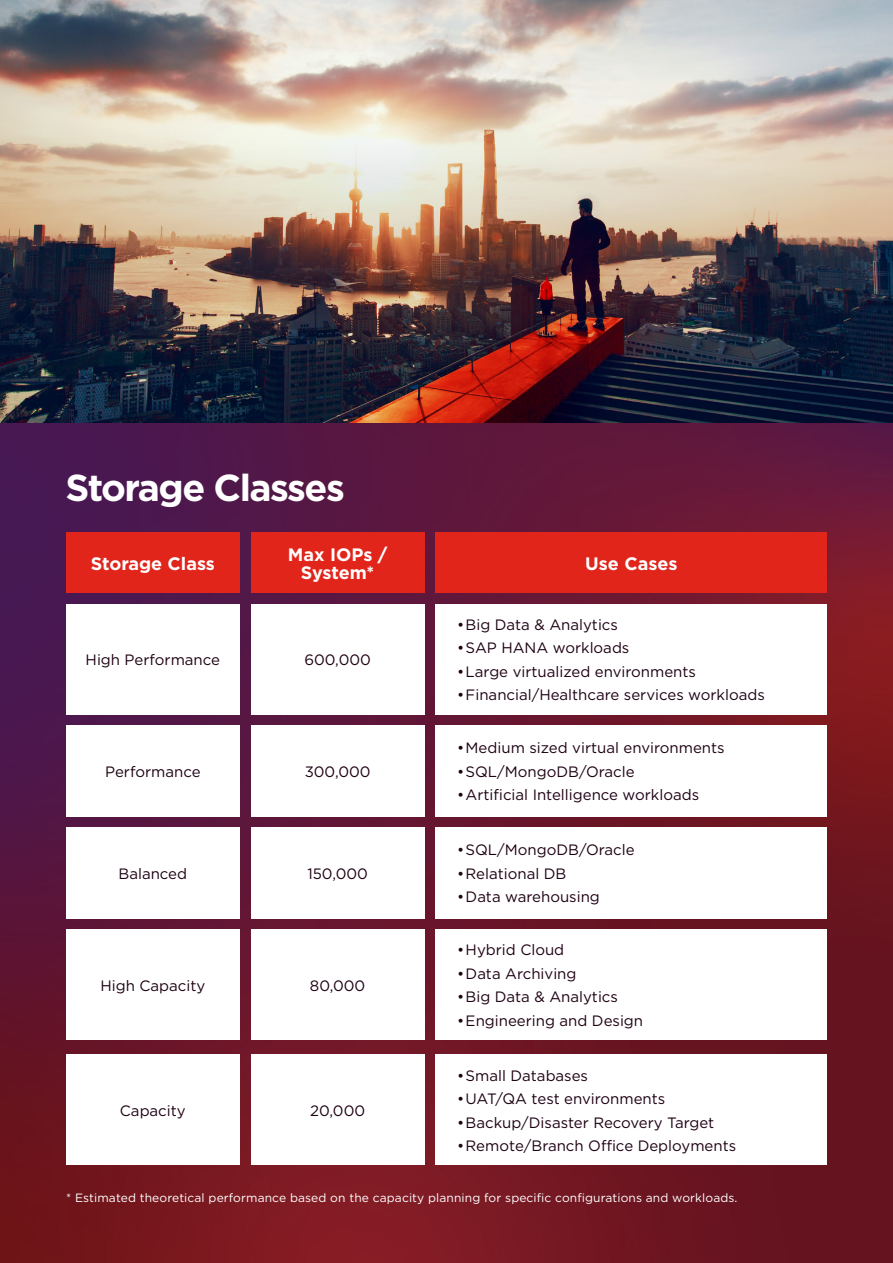
<style>
.page{position:relative;width:893px;height:1263px;background:#fff}
.page>*{position:absolute;margin:0;border:0;box-sizing:border-box;transform-origin:0 0}
.t1{font:700 37.5px "Gotham";letter-spacing:-.04em;color:#fff}
.t2{font:700 18px/18.8px "Gotham";color:#fff;text-align:center}
.t3{font:15px "Gotham";color:#1e0113}
.t4{font:12px "Gotham";letter-spacing:.01em;color:#fff}
</style>
<div class="page">
<img style="left:0;top:422px;width:893px;height:841px">
<div style="left:66px;top:533px;width:174px;height:60px;background:#e1251b"></div>
<div style="left:66px;top:604px;width:174px;height:110px;background:#fff"></div>
<div style="left:66px;top:725px;width:174px;height:91px;background:#fff"></div>
<div style="left:66px;top:827px;width:174px;height:91px;background:#fff"></div>
<div style="left:66px;top:929px;width:174px;height:111px;background:#fff"></div>
<div style="left:66px;top:1054px;width:174px;height:111px;background:#fff"></div>
<div style="left:251px;top:604px;width:173px;height:110px;background:#fff"></div>
<div style="left:251px;top:725px;width:173px;height:91px;background:#fff"></div>
<div style="left:251px;top:827px;width:173px;height:91px;background:#fff"></div>
<div style="left:251px;top:929px;width:173px;height:111px;background:#fff"></div>
<div style="left:251px;top:1054px;width:173px;height:111px;background:#fff"></div>
<div style="left:436px;top:604px;width:391px;height:110px;background:#fff"></div>
<div style="left:436px;top:725px;width:391px;height:91px;background:#fff"></div>
<div style="left:436px;top:827px;width:391px;height:91px;background:#fff"></div>
<div style="left:436px;top:929px;width:391px;height:111px;background:#fff"></div>
<div style="left:436px;top:1054px;width:391px;height:111px;background:#fff"></div>
<div style="left:251px;top:533px;width:173px;height:60px;background:#e1251b"></div>
<div style="left:436px;top:533px;width:391px;height:60px;background:#e1251b"></div>
<img style="left:0;top:0;width:893px;height:422px">
<h1 class="t1" style="left:65px;top:463px;width:281px">Storage Classes</h1>
<p class="t2" style="left:91px;top:554px;width:126px">Storage Class</p>
<p class="t2" style="left:288px;top:545px;width:101px">Max IOPs /<br>System*</p>
<p class="t2" style="left:585px;top:554px;width:94px">Use Cases</p>
<p class="t3" style="left:86px;top:650px;width:136px">High Performance</p>
<p class="t3" style="left:304px;top:650px;width:68px">600,000</p>
<p class="t3" style="left:457px;top:615px;width:162px">•Big Data &amp; Analytics</p>
<p class="t3" style="left:457px;top:638px;width:174px">•SAP HANA workloads</p>
<p class="t3" style="left:457px;top:662px;width:240px">•Large virtualized environments</p>
<p class="t3" style="left:457px;top:685px;width:309px">•Financial/Healthcare services workloads</p>
<p class="t3" style="left:105px;top:762px;width:97px">Performance</p>
<p class="t3" style="left:305px;top:762px;width:67px">300,000</p>
<p class="t3" style="left:457px;top:738px;width:269px">•Medium sized virtual environments</p>
<p class="t3" style="left:457px;top:762px;width:179px">•SQL/MongoDB/Oracle</p>
<p class="t3" style="left:457px;top:785px;width:244px">•Artificial Intelligence workloads</p>
<p class="t3" style="left:119px;top:864px;width:70px">Balanced</p>
<p class="t3" style="left:100px;top:976px;width:106px">High Capacity</p>
<p class="t3" style="left:307px;top:864px;width:62px">150,000</p>
<p class="t3" style="left:310px;top:976px;width:57px">80,000</p>
<p class="t3" style="left:457px;top:840px;width:179px">•SQL/MongoDB/Oracle</p>
<p class="t3" style="left:457px;top:864px;width:111px">•Relational DB</p>
<p class="t3" style="left:457px;top:887px;width:144px">•Data warehousing</p>
<p class="t3" style="left:457px;top:940px;width:109px">•Hybrid Cloud</p>
<p class="t3" style="left:457px;top:964px;width:121px">•Data Archiving</p>
<p class="t3" style="left:457px;top:987px;width:162px">•Big Data &amp; Analytics</p>
<p class="t3" style="left:457px;top:1011px;width:188px">•Engineering and Design</p>
<p class="t3" style="left:120px;top:1101px;width:67px">Capacity</p>
<p class="t3" style="left:310px;top:1101px;width:56px">20,000</p>
<p class="t3" style="left:457px;top:1066px;width:132px">•Small Databases</p>
<p class="t3" style="left:457px;top:1089px;width:210px">•UAT/QA test environments</p>
<p class="t3" style="left:457px;top:1113px;width:259px">•Backup/Disaster Recovery Target</p>
<p class="t3" style="left:457px;top:1136px;width:281px">•Remote/Branch Office Deployments</p>
<p class="t4" style="left:66px;top:1190px;width:673px">* Estimated theoretical performance based on the capacity planning for specific configurations and workloads.</p>
</div>
